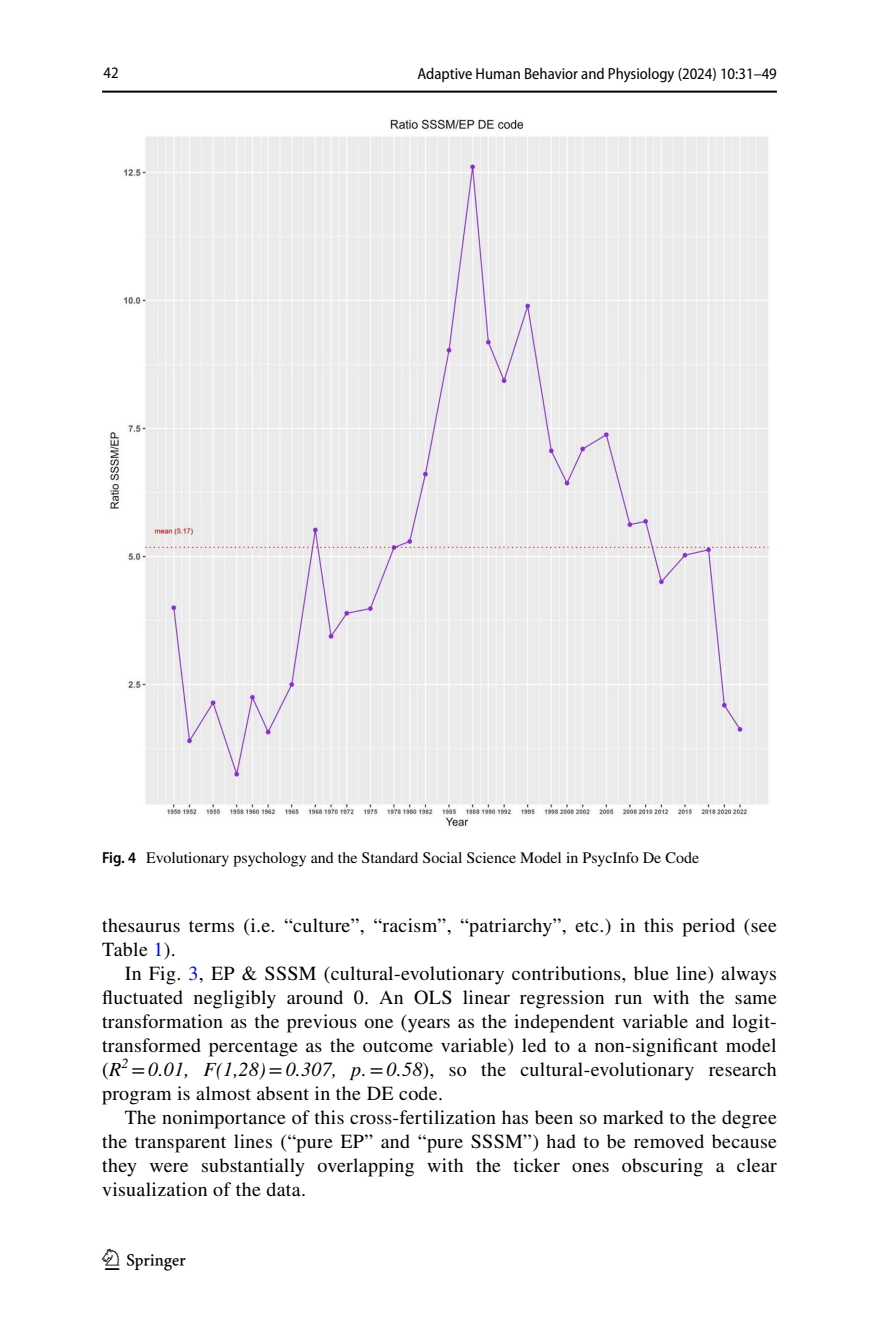
<style>
.page{position:relative;width:879px;height:1333px;background:#fff}
.page>*{position:absolute;margin:0;border:0;box-sizing:border-box;transform-origin:0 0}
.t1{font:30px "Springnew Regular 4";color:#000}
.t2{font:20px/24px "STIX";letter-spacing:.015em;color:#000;text-align:justify}
.t3{font:16px "STIX";color:#000}
.t4{font:semi-condensed 16px "Myriad Pro";color:#000}
.s1{font-family:"Myriad Pro";font-weight:600;font-stretch:semi-condensed}
.s2{color:#00f}
.s3{font-style:italic}
</style>
<div class="page">
<hr style="left:102px;top:91px;width:675px;height:2px;background:#000">
<img style="left:109px;top:119px;width:661px;height:708px">
<p class="t4" style="left:103px;top:64px;width:17px">42</p>
<p class="t4" style="left:417px;top:65px;width:361px">Adaptive Human Behavior and Physiology (2024) 10:31–49</p>
<p class="t3" style="left:102px;top:846px;width:598px"><span class="s1">Fig. 4</span> Evolutionary psychology and the Standard Social Science Model in PsycInfo De Code</p>
<p class="t2" style="left:102px;top:914px;width:676px">thesaurus terms (i.e. “culture”, “racism”, “patriarchy”, etc.) in this period (see<br>Table <span class="s2">1</span>).</p>
<p class="t2" style="left:102px;top:962px;width:676px;text-indent:23px">In Fig. <span class="s2">3</span>, EP &amp; SSSM (cultural-evolutionary contributions, blue line) always fluctuated negligibly around 0. An OLS linear regression run with the same transformation as the previous one (years as the independent variable and logit&shy;transformed percentage as the outcome variable) led to a non-significant model (<span class="s3">R</span><sup>2</sup> =<span class="s3">0.01, F(1,28)</span>=<span class="s3">0.307, p.</span>=<span class="s3">0.58</span>), so the cultural-evolutionary research program is almost absent in the DE code.</p>
<p class="t2" style="left:102px;top:1106px;width:676px;text-indent:23px">The nonimportance of this cross-fertilization has been so marked to the degree the transparent lines (“pure EP” and “pure SSSM”) had to be removed because they were substantially overlapping with the ticker ones obscuring a clear visualization of the data.</p>
<h1 class="t1" style="left:105px;top:1248px;width:83px">1 3</h1>
</div>
